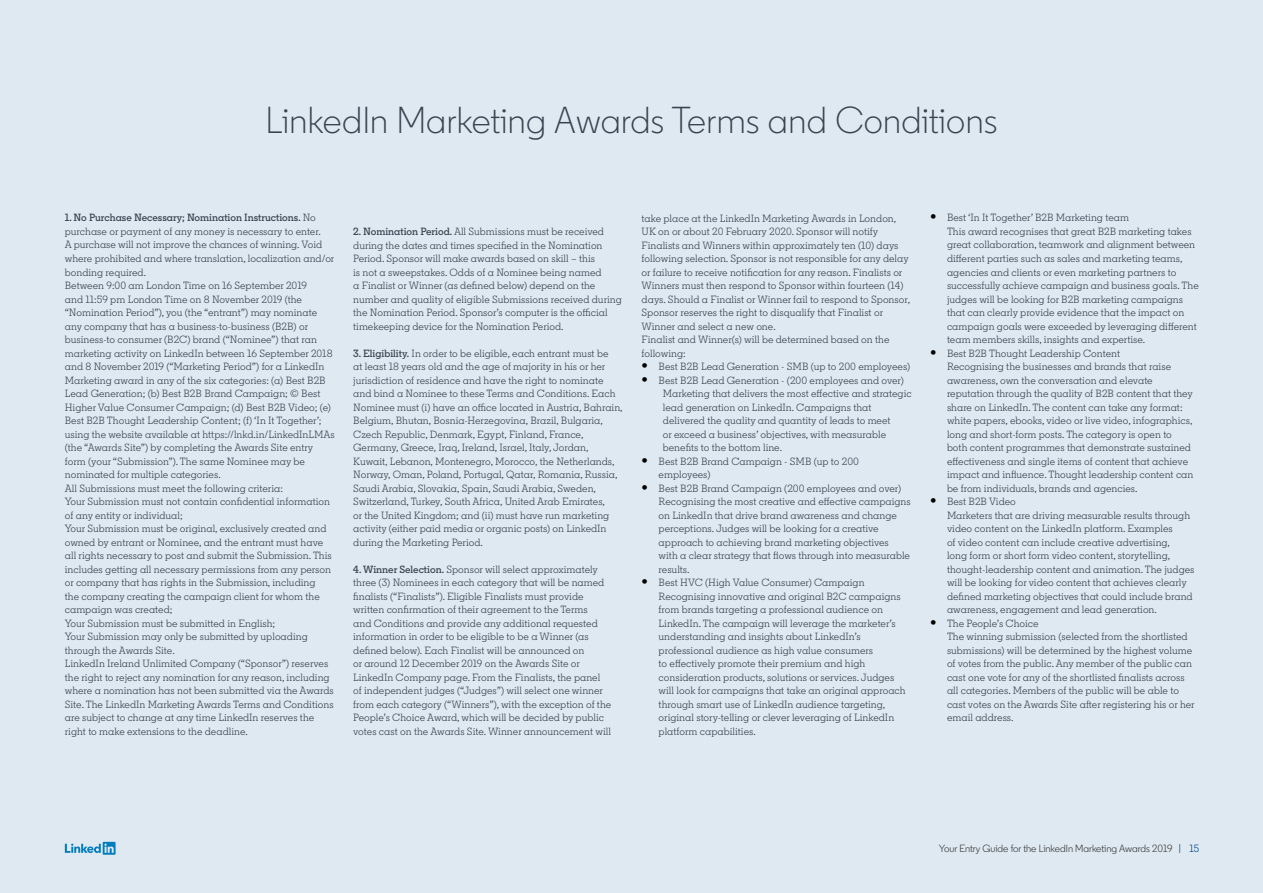
<style>
.page{position:relative;width:1263px;height:893px;background:#dfe9f2}
.page>*{position:absolute;margin:0;border:0;box-sizing:border-box;transform-origin:0 0}
.t1{font:300 37.5px "Community";letter-spacing:.01em;color:#3a4450}
.t2{font:10.5px/13.5px "Community Slab";color:#3a4450}
.t3{font:10.5px "Community";color:#3d4041}
.s1{font-weight:600}
.s2{font-family:"Helvetica Neue LT Std";font-weight:300;font-size:12.9px;color:#000}
.s3{color:#00488a}
</style>
<div class="page">
<svg style="left:65px;top:842px;width:51px;height:13px"></svg>
<h1 class="t1" style="left:266px;top:98px;width:733px">LinkedIn Marketing Awards Terms and Conditions</h1>
<p class="t2" style="left:65px;top:211px;width:272px"><span class="s1">1. No Purchase Necessary; Nomination Instructions.</span> No purchase or payment of any money is necessary to enter.<br>A purchase will not improve the chances of winning. Void where prohibited and where translation, localization and/or bonding required.<br>Between 9:00 am London Time on 16 September 2019<br>and 11:59 pm London Time on 8 November 2019 (the “Nomination Period”), you (the “entrant”) may nominate any company that has a business-to-business (B2B) or business-to consumer (B2C) brand (“Nominee”) that ran marketing activity on LinkedIn between 16 September 2018 and 8 November 2019 (“Marketing Period”) for a LinkedIn Marketing award in any of the six categories: (a) Best B2B Lead Generation; (b) Best B2B Brand Campaign; (c) Best Higher Value Consumer Campaign; (d) Best B2B Video; (e)<br>Best B2B Thought Leadership Content; (f) ‘In It Together’; using the website available at https://lnkd.in/LinkedInLMAs (the “Awards Site”) by completing the Awards Site entry form (your “Submission”). The same Nominee may be nominated for multiple categories.<br>All Submissions must meet the following criteria:<br>Your Submission must not contain confidential information of any entity or individual;<br>Your Submission must be original, exclusively created and owned by entrant or Nominee, and the entrant must have all rights necessary to post and submit the Submission. This includes getting all necessary permissions from any person or company that has rights in the Submission, including<br>the company creating the campaign client for whom the campaign was created;<br>Your Submission must be submitted in English;<br>Your Submission may only be submitted by uploading through the Awards Site.<br>LinkedIn Ireland Unlimited Company (“Sponsor”) reserves the right to reject any nomination for any reason, including where a nomination has not been submitted via the Awards Site. The LinkedIn Marketing Awards Terms and Conditions are subject to change at any time LinkedIn reserves the right to make extensions to the deadline.</p>
<p class="t2" style="left:353px;top:225px;width:270px"><span class="s1">2. Nomination Period.</span> All Submissions must be received during the dates and times specified in the Nomination Period. Sponsor will make awards based on skill – this<br>is not a sweepstakes. Odds of a Nominee being named<br>a Finalist or Winner (as defined below) depend on the number and quality of eligible Submissions received during the Nomination Period. Sponsor’s computer is the official timekeeping device for the Nomination Period.</p>
<p class="t2" style="left:353px;top:346px;width:271px"><span class="s1">3. Eligibility.</span> In order to be eligible, each entrant must be<br>at least 18 years old and the age of majority in his or her jurisdiction of residence and have the right to nominate and bind a Nominee to these Terms and Conditions. Each Nominee must (i) have an office located in Austria, Bahrain, Belgium, Bhutan, Bosnia-Herzegovina, Brazil, Bulgaria, Czech Republic, Denmark, Egypt, Finland, France, Germany, Greece, Iraq, Ireland, Israel, Italy, Jordan, Kuwait, Lebanon, Montenegro, Morocco, the Netherlands, Norway, Oman, Poland, Portugal, Qatar, Romania, Russia, Saudi Arabia, Slovakia, Spain, Saudi Arabia, Sweden, Switzerland, Turkey, South Africa, United Arab Emirates,<br>or the United Kingdom; and (ii) must have run marketing activity (either paid media or organic posts) on LinkedIn during the Marketing Period.</p>
<p class="t2" style="left:353px;top:562px;width:260px"><span class="s1">4. Winner Selection.</span> Sponsor will select approximately three (3) Nominees in each category that will be named finalists (“Finalists”). Eligible Finalists must provide written confirmation of their agreement to the Terms<br>and Conditions and provide any additional requested information in order to be eligible to be a Winner (as defined below). Each Finalist will be announced on<br>or around 12 December 2019 on the Awards Site or LinkedIn Company page. From the Finalists, the panel of independent judges (“Judges”) will select one winner from each category (“Winners”), with the exception of the People’s Choice Award, which will be decided by public votes cast on the Awards Site. Winner announcement will</p>
<p class="t2" style="left:642px;top:211px;width:270px">take place at the LinkedIn Marketing Awards in London, UK on or about 20 February 2020. Sponsor will notify Finalists and Winners within approximately ten (10) days following selection. Sponsor is not responsible for any delay or failure to receive notification for any reason. Finalists or Winners must then respond to Sponsor within fourteen (14) days. Should a Finalist or Winner fail to respond to Sponsor, Sponsor reserves the right to disqualify that Finalist or Winner and select a new one.<br>Finalist and Winner(s) will be determined based on the following:</p>
<p class="t2" style="left:642px;top:360px;width:270px"><span class="s2">•</span> Best B2B Lead Generation - SMB (up to 200 employees)</p>
<p class="t2" style="left:663px;top:373px;width:250px;text-indent:-21px"><span class="s2">•</span> Best B2B Lead Generation - (200 employees and over)<br>Marketing that delivers the most effective and strategic lead generation on LinkedIn. Campaigns that delivered the quality and quantity of leads to meet<br>or exceed a business’ objectives, with measurable benefits to the bottom line.</p>
<p class="t2" style="left:659px;top:454px;width:202px;text-indent:-17px"><span class="s2">•</span> Best B2B Brand Campaign - SMB (up to 200 employees)</p>
<p class="t2" style="left:659px;top:481px;width:254px;text-indent:-17px"><span class="s2">•</span> Best B2B Brand Campaign (200 employees and over)<br>Recognising the most creative and effective campaigns on LinkedIn that drive brand awareness and change perceptions. Judges will be looking for a creative approach to achieving brand marketing objectives<br>with a clear strategy that flows through into measurable results.</p>
<p class="t2" style="left:659px;top:576px;width:249px;text-indent:-17px"><span class="s2">•</span> Best HVC (High Value Consumer) Campaign Recognising innovative and original B2C campaigns from brands targeting a professional audience on LinkedIn. The campaign will leverage the marketer’s understanding and insights about LinkedIn’s professional audience as high value consumers<br>to effectively promote their premium and high consideration products, solutions or services. Judges will look for campaigns that take an original approach through smart use of LinkedIn audience targeting, original story-telling or clever leveraging of LinkedIn platform capabilities.</p>
<p class="t2" style="left:947px;top:211px;width:253px;text-indent:-17px"><span class="s2">•</span> Best ‘In It Together’ B2B Marketing team<br>This award recognises that great B2B marketing takes great collaboration, teamwork and alignment between different parties such as sales and marketing teams, agencies and clients or even marketing partners to successfully achieve campaign and business goals. The judges will be looking for B2B marketing campaigns that can clearly provide evidence that the impact on campaign goals were exceeded by leveraging different team members skills, insights and expertise.</p>
<p class="t2" style="left:947px;top:346px;width:248px;text-indent:-17px"><span class="s2">•</span> Best B2B Thought Leadership Content<br>Recognising the businesses and brands that raise awareness, own the conversation and elevate reputation through the quality of B2B content that they share on LinkedIn. The content can take any format: white papers, ebooks, video or live video, infographics, long and short-form posts. The category is open to both content programmes that demonstrate sustained effectiveness and single items of content that achieve impact and influence. Thought leadership content can be from individuals, brands and agencies.</p>
<p class="t2" style="left:947px;top:495px;width:249px;text-indent:-17px"><span class="s2">•</span> Best B2B Video<br>Marketers that are driving measurable results through video content on the LinkedIn platform. Examples<br>of video content can include creative advertising,<br>long form or short form video content, storytelling, thought-leadership content and animation. The judges will be looking for video content that achieves clearly defined marketing objectives that could include brand awareness, engagement and lead generation.</p>
<p class="t2" style="left:947px;top:616px;width:249px;text-indent:-17px"><span class="s2">•</span> The People’s Choice<br>The winning submission (selected from the shortlisted submissions) will be determined by the highest volume of votes from the public. Any member of the public can cast one vote for any of the shortlisted finalists across all categories. Members of the public will be able to cast votes on the Awards Site after registering his or her email address.</p>
<p class="t3" style="left:939px;top:842px;width:262px">Your Entry Guide for the LinkedIn Marketing Awards 2019 <span class="s3">| 15</span></p>
</div>
